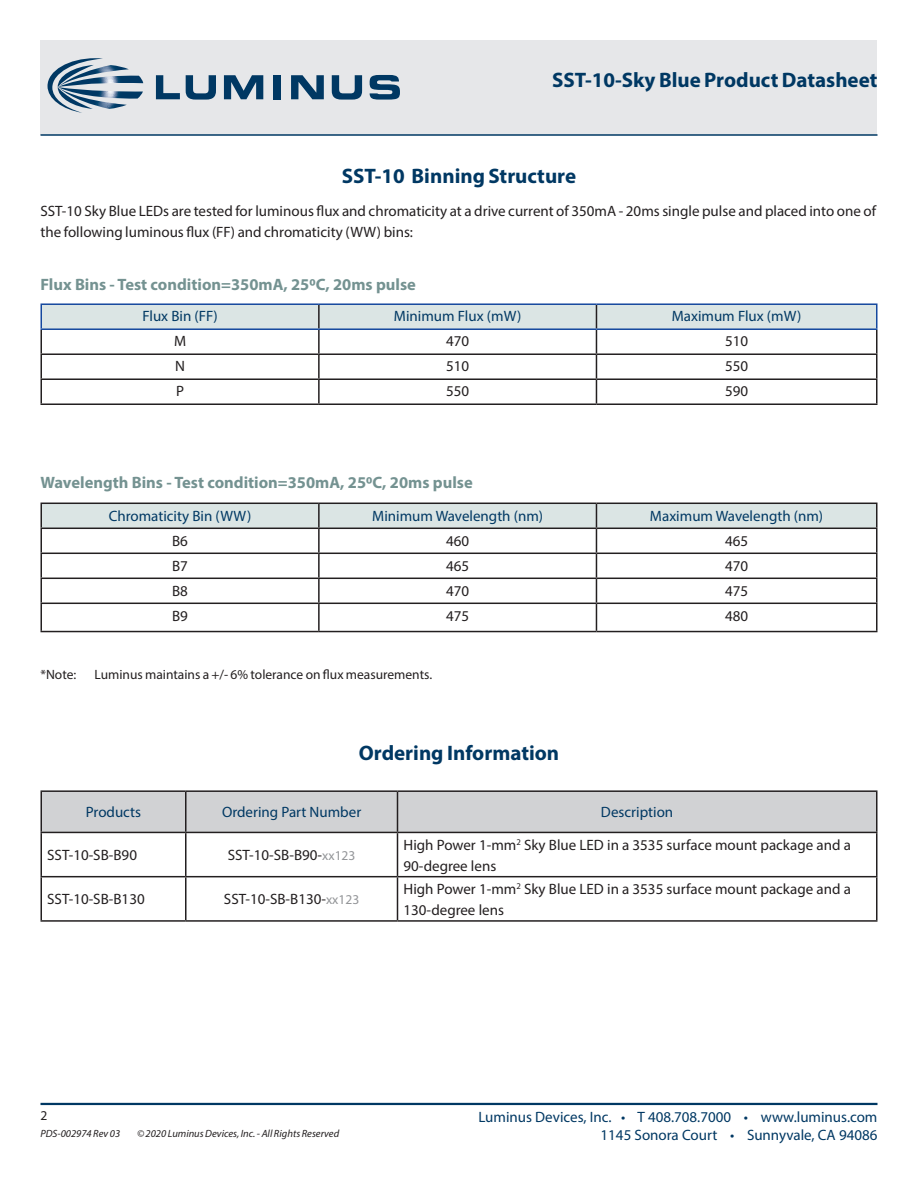
<style>
.page{position:relative;width:918px;height:1188px;background:#fff}
.page>*{position:absolute;margin:0;border:0;box-sizing:border-box;transform-origin:0 0}
.DS_Title1{font:700 21px "Myriad Pro";color:#003863}
.t1{font:700 16.5px "Myriad Pro";color:#749291}
.DS_Body{font:15px/21px "Myriad Pro";color:#231f20}
.t2{font:15px "Myriad Pro";color:#003863}
.t3{font:15px "Myriad Pro";color:#231f20}
.DS_Body-2{font:13.5px "Myriad Pro";color:#231f20}
.zzFooterRight2{font:13.5px "Myriad Pro";color:#231f20}
.zzFooterRight1{font:italic 10.5px "Myriad Pro";color:#231f20}
.s1{font-size:13.5px;color:#939598}
</style>
<div class="page">
<div style="left:40px;top:40px;width:838px;height:95px;background:#e6e7e9"></div>
<hr style="left:40px;top:1103px;width:838px;height:2px;background:#003863">
<hr style="left:40px;top:134px;width:838px;height:2px;background:#003863">
<svg style="left:48px;top:58px;width:95px;height:55px"></svg>
<svg style="left:156px;top:75px;width:24px;height:24px"></svg>
<svg style="left:186px;top:75px;width:30px;height:25px"></svg>
<svg style="left:224px;top:75px;width:39px;height:24px"></svg>
<div style="left:273px;top:75px;width:8px;height:24px;background:#003863"></div>
<svg style="left:291px;top:75px;width:33px;height:24px"></svg>
<svg style="left:332px;top:75px;width:30px;height:25px"></svg>
<svg style="left:370px;top:75px;width:30px;height:25px"></svg>
<hr style="left:40px;top:330px;width:2px;height:23px;background:#231f20">
<hr style="left:876px;top:330px;width:2px;height:23px;background:#231f20">
<hr style="left:40px;top:353px;width:279px;height:2px;background:#231f20">
<hr style="left:40px;top:355px;width:2px;height:23px;background:#231f20">
<hr style="left:596px;top:353px;width:282px;height:2px;background:#231f20">
<hr style="left:876px;top:355px;width:2px;height:23px;background:#231f20">
<hr style="left:40px;top:378px;width:279px;height:2px;background:#231f20">
<hr style="left:40px;top:380px;width:2px;height:23px;background:#231f20">
<hr style="left:596px;top:378px;width:282px;height:2px;background:#231f20">
<hr style="left:876px;top:380px;width:2px;height:23px;background:#231f20">
<hr style="left:40px;top:403px;width:279px;height:2px;background:#231f20">
<hr style="left:319px;top:403px;width:277px;height:2px;background:#231f20">
<hr style="left:596px;top:403px;width:282px;height:2px;background:#231f20">
<svg style="left:41px;top:305px;width:836px;height:98px"></svg>
<hr style="left:40px;top:303px;width:279px;height:2px;background:#15489e">
<hr style="left:40px;top:305px;width:2px;height:23px;background:#15489e">
<hr style="left:319px;top:303px;width:277px;height:2px;background:#15489e">
<hr style="left:596px;top:303px;width:282px;height:2px;background:#15489e">
<hr style="left:876px;top:305px;width:2px;height:23px;background:#15489e">
<hr style="left:40px;top:328px;width:279px;height:2px;background:#15489e">
<hr style="left:319px;top:328px;width:277px;height:2px;background:#15489e">
<hr style="left:596px;top:328px;width:282px;height:2px;background:#15489e">
<hr style="left:40px;top:528px;width:279px;height:1px;background:#231f20">
<hr style="left:40px;top:529px;width:2px;height:24px;background:#231f20">
<hr style="left:596px;top:528px;width:282px;height:1px;background:#231f20">
<hr style="left:876px;top:529px;width:2px;height:24px;background:#231f20">
<hr style="left:40px;top:553px;width:279px;height:1px;background:#231f20">
<hr style="left:40px;top:554px;width:2px;height:24px;background:#231f20">
<hr style="left:596px;top:553px;width:282px;height:1px;background:#231f20">
<hr style="left:876px;top:554px;width:2px;height:24px;background:#231f20">
<hr style="left:40px;top:578px;width:279px;height:1px;background:#231f20">
<hr style="left:40px;top:579px;width:2px;height:24px;background:#231f20">
<hr style="left:596px;top:578px;width:282px;height:1px;background:#231f20">
<hr style="left:876px;top:579px;width:2px;height:24px;background:#231f20">
<hr style="left:40px;top:603px;width:279px;height:1px;background:#231f20">
<hr style="left:40px;top:604px;width:2px;height:27px;background:#231f20">
<hr style="left:596px;top:603px;width:282px;height:1px;background:#231f20">
<hr style="left:876px;top:604px;width:2px;height:27px;background:#231f20">
<hr style="left:40px;top:631px;width:279px;height:1px;background:#231f20">
<hr style="left:319px;top:631px;width:277px;height:1px;background:#231f20">
<hr style="left:596px;top:631px;width:282px;height:1px;background:#231f20">
<hr style="left:40px;top:503px;width:279px;height:1px;background:#231f20">
<hr style="left:40px;top:504px;width:2px;height:24px;background:#231f20">
<hr style="left:596px;top:503px;width:282px;height:1px;background:#231f20">
<svg style="left:41px;top:503px;width:836px;height:128px"></svg>
<hr style="left:876px;top:504px;width:2px;height:24px;background:#231f20">
<div style="left:42px;top:792px;width:834px;height:40px;background:#d1d2d4"></div>
<hr style="left:185px;top:833px;width:2px;height:43px;background:#231f20">
<hr style="left:397px;top:833px;width:1px;height:43px;background:#231f20">
<hr style="left:40px;top:876px;width:146px;height:1px;background:#231f20">
<hr style="left:186px;top:876px;width:212px;height:1px;background:#231f20">
<hr style="left:185px;top:877px;width:2px;height:43px;background:#231f20">
<hr style="left:398px;top:876px;width:480px;height:1px;background:#231f20">
<hr style="left:397px;top:877px;width:1px;height:43px;background:#231f20">
<hr style="left:40px;top:920px;width:146px;height:2px;background:#231f20">
<hr style="left:186px;top:920px;width:212px;height:2px;background:#231f20">
<hr style="left:398px;top:920px;width:480px;height:2px;background:#231f20">
<hr style="left:40px;top:790px;width:146px;height:2px;background:#231f20">
<hr style="left:40px;top:792px;width:2px;height:40px;background:#231f20">
<hr style="left:186px;top:790px;width:212px;height:2px;background:#231f20">
<hr style="left:185px;top:792px;width:2px;height:40px;background:#231f20">
<hr style="left:398px;top:790px;width:480px;height:2px;background:#231f20">
<hr style="left:397px;top:792px;width:1px;height:40px;background:#231f20">
<hr style="left:876px;top:792px;width:2px;height:40px;background:#231f20">
<hr style="left:40px;top:832px;width:146px;height:1px;background:#231f20">
<hr style="left:40px;top:833px;width:2px;height:43px;background:#231f20">
<hr style="left:186px;top:832px;width:212px;height:1px;background:#231f20">
<hr style="left:398px;top:832px;width:480px;height:1px;background:#231f20">
<hr style="left:876px;top:833px;width:2px;height:43px;background:#231f20">
<hr style="left:40px;top:877px;width:2px;height:43px;background:#231f20">
<hr style="left:876px;top:877px;width:2px;height:43px;background:#231f20">
<p class="DS_Title1" style="left:552px;top:67px;width:327px">SST-10-Sky Blue Product Datasheet</p>
<p class="DS_Title1" style="left:342px;top:162px;width:236px">SST-10 Binning Structure</p>
<p class="DS_Body" style="left:40px;top:200px;width:837px">SST-10 Sky Blue LEDs are tested for luminous flux and chromaticity at a drive current of 350mA - 20ms single pulse and placed into one of the following luminous flux (FF) and chromaticity (WW) bins:</p>
<p class="t1" style="left:40px;top:274px;width:377px">Flux Bins - Test condition=350mA, 250C, 20ms pulse</p>
<p class="t2" style="left:142px;top:307px;width:77px">Flux Bin (FF)</p>
<p class="t2" style="left:394px;top:307px;width:129px">Minimum Flux (mW)</p>
<p class="t2" style="left:672px;top:307px;width:131px">Maximum Flux (mW)</p>
<p class="t3" style="left:174px;top:332px;width:14px">M</p>
<p class="t3" style="left:446px;top:332px;width:25px">470</p>
<p class="t3" style="left:725px;top:332px;width:25px">510</p>
<p class="t3" style="left:175px;top:357px;width:11px">N</p>
<p class="t3" style="left:446px;top:357px;width:25px">510</p>
<p class="t3" style="left:725px;top:357px;width:25px">550</p>
<p class="t3" style="left:176px;top:382px;width:9px">P</p>
<p class="t3" style="left:446px;top:382px;width:25px">550</p>
<p class="t3" style="left:725px;top:382px;width:25px">590</p>
<p class="t1" style="left:40px;top:472px;width:434px">Wavelength Bins - Test condition=350mA, 250C, 20ms pulse</p>
<p class="t2" style="left:109px;top:506px;width:144px">Chromaticity Bin (WW)</p>
<p class="t2" style="left:372px;top:506px;width:172px">Minimum Wavelength (nm)</p>
<p class="t2" style="left:650px;top:506px;width:175px">Maximum Wavelength (nm)</p>
<p class="DS_Body" style="left:172px;top:530px;width:17px">B6</p>
<p class="t3" style="left:446px;top:531px;width:25px">460</p>
<p class="t3" style="left:725px;top:531px;width:25px">465</p>
<p class="DS_Body" style="left:172px;top:555px;width:17px">B7</p>
<p class="t3" style="left:446px;top:556px;width:25px">465</p>
<p class="t3" style="left:725px;top:556px;width:25px">470</p>
<p class="DS_Body" style="left:172px;top:580px;width:17px">B8</p>
<p class="t3" style="left:446px;top:581px;width:25px">470</p>
<p class="t3" style="left:725px;top:581px;width:25px">475</p>
<p class="DS_Body" style="left:172px;top:605px;width:17px">B9</p>
<p class="t3" style="left:446px;top:606px;width:25px">475</p>
<p class="t3" style="left:725px;top:606px;width:25px">480</p>
<p class="DS_Body-2" style="left:40px;top:666px;width:37px">*Note:</p>
<p class="DS_Body-2" style="left:94px;top:666px;width:339px">Luminus maintains a +/- 6% tolerance on flux measurements.</p>
<p class="DS_Title1" style="left:359px;top:740px;width:202px">Ordering Information</p>
<p class="t2" style="left:86px;top:803px;width:57px">Products</p>
<p class="t2" style="left:222px;top:803px;width:141px">Ordering Part Number</p>
<p class="t2" style="left:601px;top:803px;width:74px">Description</p>
<p class="DS_Body" style="left:47px;top:844px;width:91px">SST-10-SB-B90</p>
<p class="DS_Body" style="left:228px;top:844px;width:129px">SST-10-SB-B90-<span class="s1">xx123</span></p>
<p class="DS_Body" style="left:404px;top:834px;width:449px">High Power 1-mm<sup>2</sup> Sky Blue LED in a 3535 surface mount package and a<br>90-degree lens</p>
<p class="DS_Body" style="left:47px;top:889px;width:99px">SST-10-SB-B130</p>
<p class="DS_Body" style="left:224px;top:889px;width:137px">SST-10-SB-B130-<span class="s1">xx123</span></p>
<p class="DS_Body" style="left:404px;top:878px;width:449px">High Power 1-mm<sup>2</sup> Sky Blue LED in a 3535 surface mount package and a<br>130-degree lens</p>
<p class="zzFooterRight2" style="left:40px;top:1107px;width:8px">2</p>
<p class="zzFooterRight1" style="left:40px;top:1127px;width:81px">PDS-002974 Rev 03</p>
<p class="zzFooterRight1" style="left:137px;top:1127px;width:204px">© 2020 Luminus Devices, Inc. - All Rights Reserved</p>
<p class="t2" style="left:478px;top:1108px;width:401px">Luminus Devices, Inc. • T 408.708.7000 • www.luminus.com</p>
<p class="t2" style="left:601px;top:1126px;width:278px">1145 Sonora Court • Sunnyvale, CA 94086</p>
</div>
